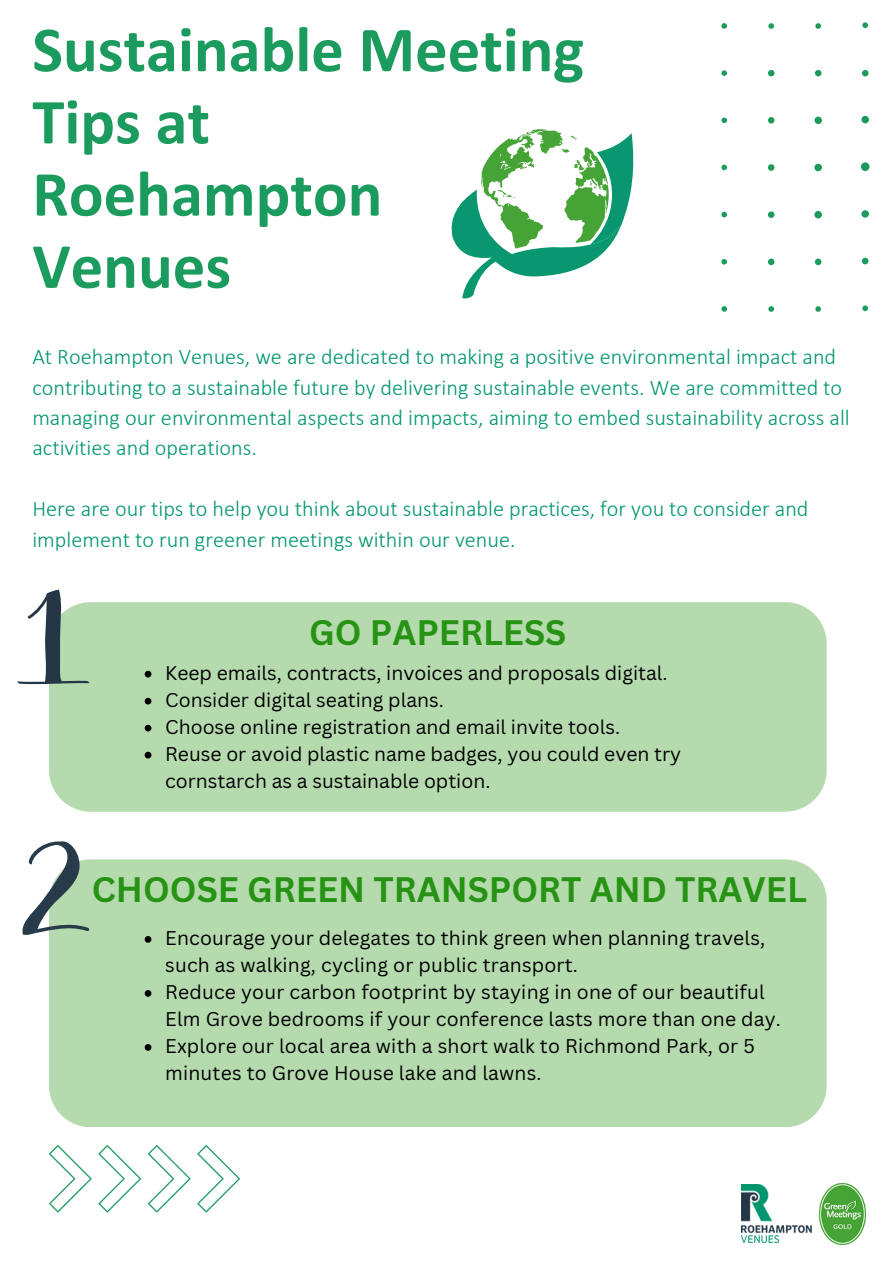
<style>
.page{position:relative;width:893px;height:1264px;background:#fff}
.page>*{position:absolute;margin:0;border:0;box-sizing:border-box;transform-origin:0 0}
.t1{font:700 64.8px/72.2px "Calibri";color:#1c9b5e}
.t2{font:700 34.5px "Canva Sans";color:#279314}
.t3{font:300 22.35px/30.3px "Calibri";color:#00966c}
.t4{font:19.35px/27px "Canva Sans";letter-spacing:.01em;color:#000}
</style>
<div class="page">
<img style="left:741px;top:1184px;width:70px;height:58px">
<img style="left:819px;top:1183px;width:46px;height:60px">
<svg style="left:197px;top:1145px;width:43px;height:67px"></svg>
<svg style="left:148px;top:1145px;width:42px;height:67px"></svg>
<svg style="left:98px;top:1145px;width:43px;height:67px"></svg>
<svg style="left:49px;top:1145px;width:43px;height:67px"></svg>
<svg style="left:721px;top:22px;width:149px;height:289px"></svg>
<div style="left:49px;top:602px;width:777px;height:209px;background:#b5daae"></div>
<div style="left:49px;top:859px;width:777px;height:268px;background:#b5daae"></div>
<svg style="left:17px;top:589px;width:72px;height:95px"></svg>
<svg style="left:22px;top:841px;width:67px;height:93px"></svg>
<svg style="left:451px;top:129px;width:183px;height:170px"></svg>
<svg style="left:145px;top:670px;width:6px;height:7px"></svg>
<svg style="left:145px;top:697px;width:6px;height:7px"></svg>
<svg style="left:145px;top:724px;width:6px;height:7px"></svg>
<svg style="left:145px;top:751px;width:6px;height:7px"></svg>
<svg style="left:145px;top:936px;width:6px;height:6px"></svg>
<svg style="left:145px;top:990px;width:6px;height:6px"></svg>
<svg style="left:145px;top:1043px;width:6px;height:7px"></svg>
<p class="t1" style="left:32px;top:19px;width:553px">Sustainable Meeting<br>Tips at</p>
<p class="t1" style="left:32px;top:163px;width:351px">Roehampton<br>Venues</p>
<p class="t3" style="left:32px;top:343px;width:818px">At Roehampton Venues, we are dedicated to making a positive environmental impact and contributing to a sustainable future by delivering sustainable events. We are committed to managing our environmental aspects and impacts, aiming to embed sustainability across all activities and operations.</p>
<p class="t3" style="left:32px;top:495px;width:777px">Here are our tips to help you think about sustainable practices, for you to consider and implement to run greener meetings within our venue.</p>
<p class="t2" style="left:309px;top:608px;width:259px">GO PAPERLESS</p>
<p class="t4" style="left:165px;top:658px;width:504px">Keep emails, contracts, invoices and proposals digital.</p>
<p class="t4" style="left:165px;top:685px;width:280px">Consider digital seating plans.</p>
<p class="t4" style="left:165px;top:712px;width:456px">Choose online registration and email invite tools.</p>
<p class="t4" style="left:165px;top:739px;width:517px">Reuse or avoid plastic name badges, you could even try cornstarch as a sustainable option.</p>
<p class="t2" style="left:92px;top:864px;width:716px">CHOOSE GREEN TRANSPORT AND TRAVEL</p>
<p class="t4" style="left:165px;top:924px;width:601px">Encourage your delegates to think green when planning travels, such as walking, cycling or public transport.</p>
<p class="t4" style="left:165px;top:978px;width:617px">Reduce your carbon footprint by staying in one of our beautiful<br>Elm Grove bedrooms if your conference lasts more than one day.</p>
<p class="t4" style="left:165px;top:1031px;width:591px">Explore our local area with a short walk to Richmond Park, or 5 minutes to Grove House lake and lawns.</p>
</div>
